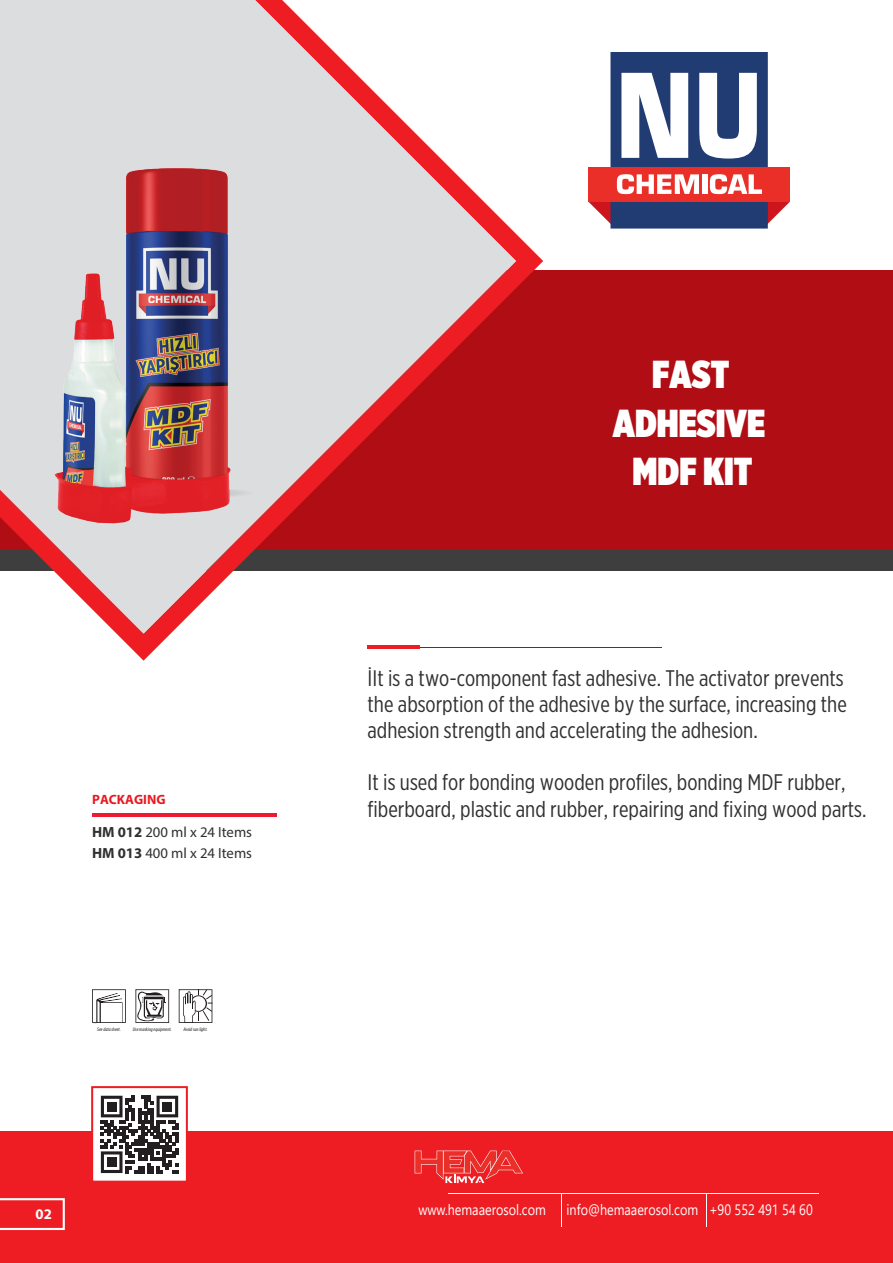
<style>
.page{position:relative;width:893px;height:1263px;background:#fff}
.page>*{position:absolute;margin:0;border:0;box-sizing:border-box;transform-origin:0 0}
.t1{font:900 39px/48.4px "Gotham X Narrow";color:#fff;text-align:center}
.t2{font:22.5px/26.1px "Gotham X Narrow";color:#312f30}
.t3{font:15px "Yu Gothic UI";color:#fff;scale:.84 1}
.t4{font:15px "Yu Gothic UI";color:#fff;scale:.84 1}
.t5{font:14.7px/21.3px "Myriad Pro";color:#312f30}
.t6{font:700 14.7px "Myriad Pro";color:#fff}
.t7{font:700 13.5px "Myriad Pro";color:#e71b22}
.t8{font:italic condensed 5.25px "Myriad Pro";color:#231f20}
.s1{font-weight:700}
.s2{font-style:inherit}
</style>
<div class="page">
<div style="left:0;top:546px;width:893px;height:25px;background:#3e3e3f"></div>
<div style="left:0;top:270px;width:893px;height:280px;background:#b00d15"></div>
<div style="left:0;top:1131px;width:893px;height:132px;background:#ee1d23"></div>
<hr style="left:414px;top:1193px;width:404px;height:1px;background:#fff">
<hr style="left:414px;top:1191px;width:34px;height:4px;background:#ee1d23">
<hr style="left:561px;top:1193px;width:1px;height:33px;background:#fff">
<hr style="left:706px;top:1193px;width:1px;height:33px;background:#fff">
<svg style="left:0;top:1198px;width:65px;height:32px"></svg>
<div style="left:91px;top:1086px;width:97px;height:97px;background:#fff;border:2px solid #ee1d23"></div>
<hr style="left:368px;top:647px;width:294px;height:1px;background:#3e3e3f">
<hr style="left:92px;top:813px;width:185px;height:3px;background:#ed1a33">
<svg style="left:116px;top:234px;width:427px;height:427px"></svg>
<svg style="left:0;top:0;width:516px;height:633px;fill:#dcdddf"></svg>
<svg style="left:588px;top:52px;width:202px;height:177px"></svg>
<svg style="left:415px;top:1150px;width:108px;height:33px"></svg>
<div style="left:97px;top:1092px;width:85px;height:85px;background:linear-gradient(to right,#fff,#fff)"></div>
<svg style="left:101px;top:1096px;width:77px;height:77px"></svg>
<div style="left:163px;top:1102px;width:9px;height:9px;background:#231f20"></div>
<svg style="left:92px;top:989px;width:34px;height:34px"></svg>
<svg style="left:135px;top:989px;width:34px;height:34px"></svg>
<svg style="left:179px;top:989px;width:33px;height:34px"></svg>
<img style="left:30px;top:133px;width:250px;height:404px">
<p class="t7" style="left:92px;top:791px;width:75px">PACKAGING</p>
<p class="t5" style="left:92px;top:821px;width:161px"><span class="s1">HM 012</span> 200 ml x 24 Items<br><span class="s1">HM 013</span> 400 ml x 24 Items</p>
<p class="t8" style="left:97px;top:1025px;width:25px">See data sheet.</p>
<p class="t8" style="left:133px;top:1025px;width:40px">Use masking equipment.</p>
<p class="t8" style="left:184px;top:1025px;width:26px">Avoid sun light.</p>
<p class="t6" style="left:35px;top:1205px;width:18px">02</p>
<h1 class="t1" style="left:613px;top:350px;width:154px">FAST<br>ADHESIVE<br>MDF KIT</h1>
<p class="t2" style="left:368px;top:665px;width:481px">İIt is a two-component fast adhesive. The activator prevents the absorption of the adhesive by the surface, increasing the adhesion strength and accelerating the adhesion.</p>
<p class="t2" style="left:368px;top:769px;width:500px">It is used for bonding wooden profiles, bonding MDF rubber, fiberboard, plastic and rubber, repairing and fixing wood parts.</p>
<p class="t4" style="left:418px;top:1195px;width:153px"><span class="s2">www.hema</span>aerosol.com</p>
<p class="t3" style="left:567px;top:1195px;width:295px"><span class="s2">info</span>@hema<span class="s2">aerosol.com</span> +90 552 491 54 60</p>
</div>
